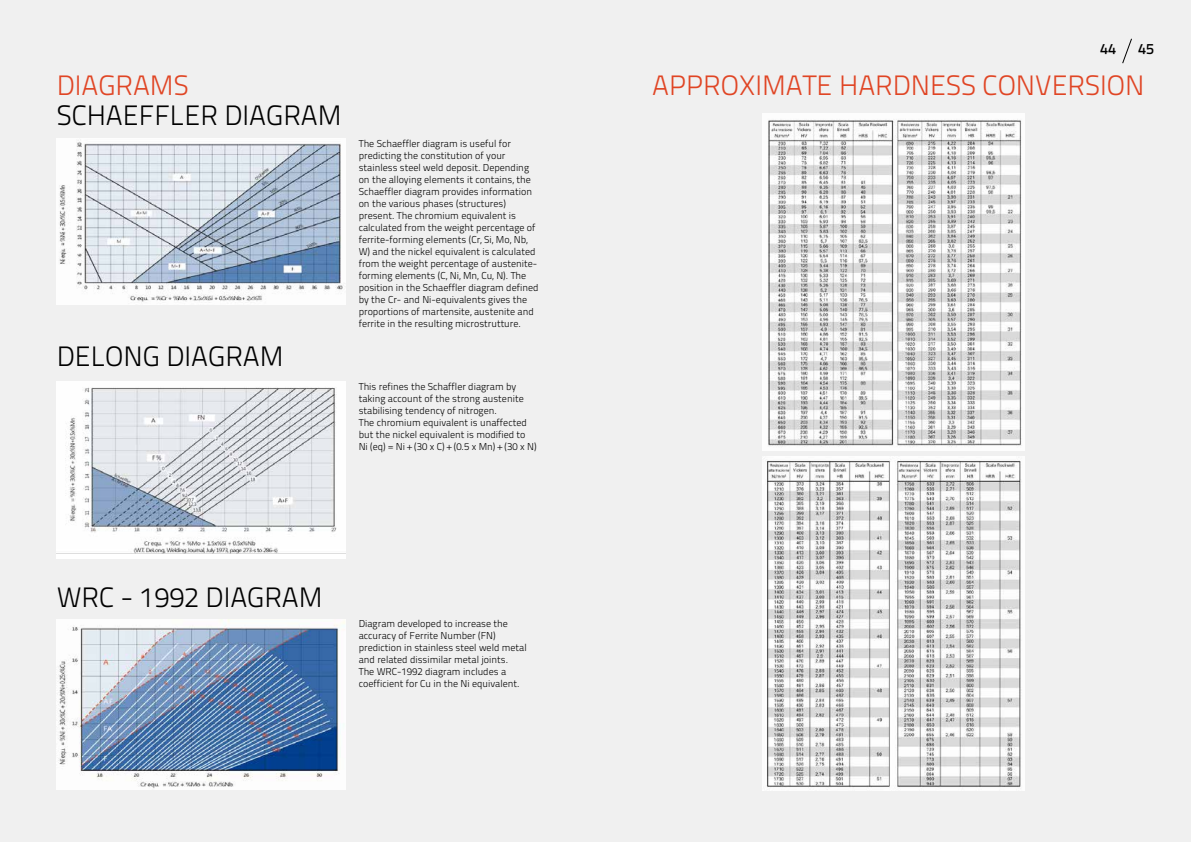
<style>
.page{position:relative;width:1191px;height:842px;background:#f0f0f0}
.page>*{position:absolute;margin:0;border:0;box-sizing:border-box;transform-origin:0 0}
.t1{font:28px "Titillium Text 25 L 250 wt";color:#000}
.t2{font:28px "Titillium Text 25 L 250 wt";color:#e04524}
.t3{font:15px "Titillium Text 25 L 600 wt";color:#000}
.t4{font:10px/12px "Titillium Text 25 L 250 wt";color:#000}
</style>
<div class="page">
<svg style="left:1122px;top:38px;width:10px;height:26px"></svg>
<img style="left:57px;top:138px;width:289px;height:167px">
<div style="left:57px;top:381px;width:289px;height:177px;background:#fff"></div>
<img style="left:57px;top:387px;width:289px;height:167px">
<img style="left:57px;top:620px;width:288px;height:169px">
<img style="left:762px;top:113px;width:262px;height:338px">
<img style="left:762px;top:457px;width:262px;height:333px">
<h1 class="t2" style="left:57px;top:64px;width:133px">DIAGRAMS</h1>
<h1 class="t1" style="left:57px;top:94px;width:286px">SCHAEFFLER DIAGRAM</h1>
<h1 class="t1" style="left:57px;top:335px;width:228px">DELONG DIAGRAM</h1>
<p class="t4" style="left:359px;top:137px;width:181px">The Schaeffler diagram is useful for predicting the constitution of your stainless steel weld deposit. Depending on the alloying elements it contains, the Schaeffler diagram provides information on the various phases (structures) present. The chromium equivalent is calculated from the weight percentage of ferrite-forming elements (Cr, Si, Mo, Nb, W) and the nickel equivalent is calculated from the weight percentage of austenite&shy;forming elements (C, Ni, Mn, Cu, N). The position in the Schaeffler diagram defined by the Cr- and Ni-equivalents gives the proportions of martensite, austenite and ferrite in the resulting microstrutture.</p>
<p class="t4" style="left:359px;top:380px;width:179px">This refines the Schaffler diagram by taking account of the strong austenite stabilising tendency of nitrogen.<br>The chromium equivalent is unaffected but the nickel equivalent is modified to Ni (eq) = Ni + (30 x C) + (0.5 x Mn) + (30 x N)</p>
<h1 class="t1" style="left:57px;top:576px;width:267px">WRC - 1992 DIAGRAM</h1>
<p class="t4" style="left:359px;top:617px;width:169px">Diagram developed to increase the accuracy of Ferrite Number (FN) prediction in stainless steel weld metal and related dissimilar metal joints.<br>The WRC-1992 diagram includes a coefficient for Cu in the Ni equivalent.</p>
<h2 class="t3" style="left:1100px;top:37px;width:17px">44</h2>
<h2 class="t3" style="left:1138px;top:37px;width:17px">45</h2>
<h1 class="t2" style="left:652px;top:64px;width:494px">APPROXIMATE HARDNESS CONVERSION</h1>
</div>
